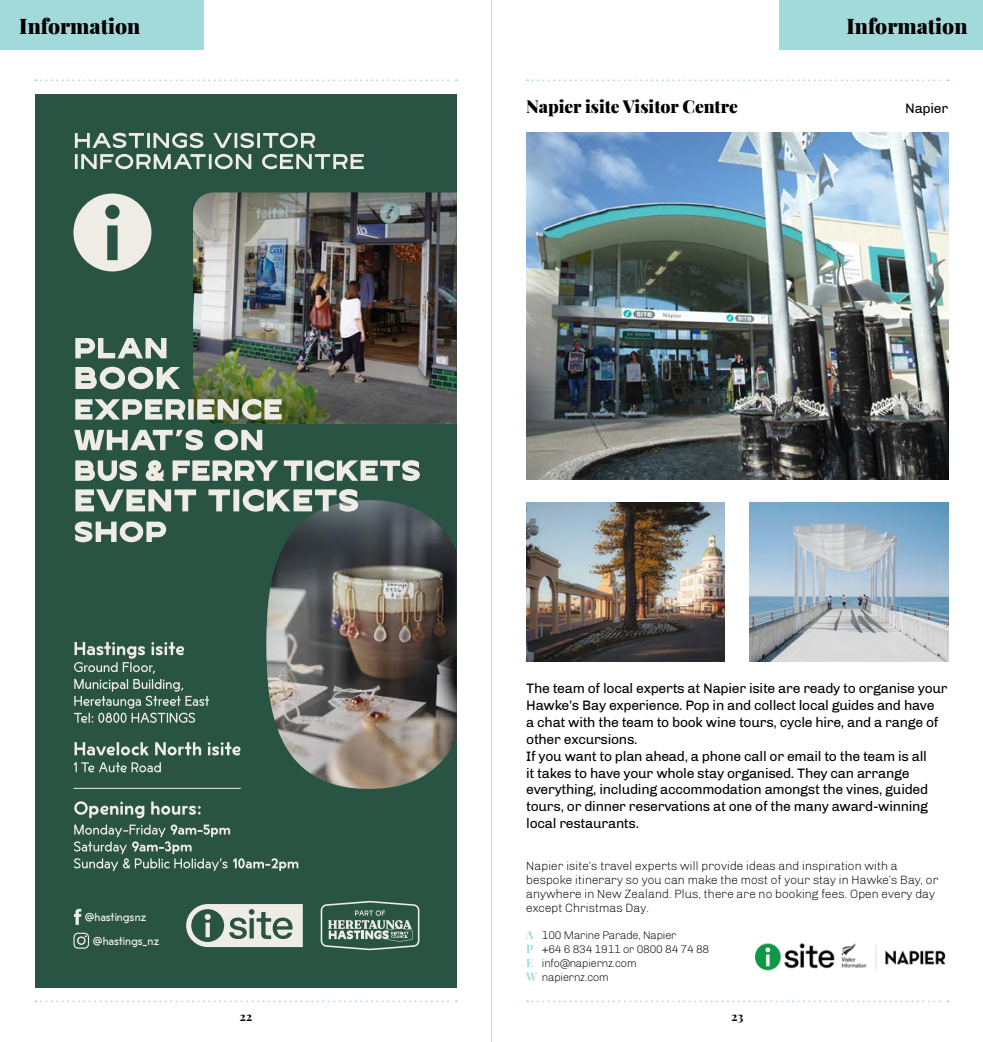
<style>
.page{position:relative;width:983px;height:1042px;background:#fff}
.page>*{position:absolute;margin:0;border:0;box-sizing:border-box;transform-origin:0 0}
.t1{font:900 21px "Playfair Display";color:#000}
.t2{font:900 17.5px "Playfair Display";color:#000}
.t3{font:14px/16.8px "Chivo";letter-spacing:-.02em;color:#000}
.t4{font:300 12.25px/14px "Chivo";letter-spacing:-.02em;color:#000}
.t5{font:700 12.25px "Playfair Display";color:#000}
.t6{font:300 11.38px/14px "Chivo";letter-spacing:-.04em;color:#000}
.t7{font:700 11.38px/14px "Playfair Display";color:#a2dadb;text-align:justify}
.t8{font:10.85px "Lucifer Sans";color:#eeece5}
.s1{font-family:"Playfair Display";font-weight:700;color:#a2dadb}
</style>
<div class="page">
<div style="left:0;top:0;width:203px;height:49px;background:#a2dadb"></div>
<div style="left:779px;top:0;width:203px;height:49px;background:#a2dadb"></div>
<img style="left:754px;top:943px;width:192px;height:28px">
<img style="left:526px;top:132px;width:421px;height:347px">
<img style="left:526px;top:503px;width:198px;height:159px">
<img style="left:749px;top:503px;width:198px;height:159px">
<div style="left:35px;top:94px;width:421px;height:893px;background:#295443"></div>
<img style="left:193px;top:192px;width:263px;height:79px">
<img style="left:266px;top:500px;width:190px;height:289px">
<svg style="left:74px;top:642px;width:135px;height:81px"></svg>
<svg style="left:74px;top:762px;width:87px;height:10px"></svg>
<svg style="left:74px;top:742px;width:166px;height:13px"></svg>
<svg style="left:73px;top:932px;width:16px;height:16px"></svg>
<svg style="left:74px;top:909px;width:7px;height:16px"></svg>
<svg style="left:75px;top:521px;width:91px;height:21px"></svg>
<svg style="left:75px;top:489px;width:283px;height:23px"></svg>
<svg style="left:75px;top:460px;width:345px;height:21px"></svg>
<img style="left:74px;top:271px;width:382px;height:179px">
<svg style="left:75px;top:154px;width:289px;height:15px"></svg>
<svg style="left:75px;top:133px;width:240px;height:15px"></svg>
<div style="left:73px;top:193px;width:78px;height:78px;background:#eeece5;border-radius:50%"></div>
<svg style="left:105px;top:205px;width:15px;height:55px"></svg>
<svg style="left:186px;top:904px;width:117px;height:43px"></svg>
<svg style="left:320px;top:901px;width:99px;height:49px"></svg>
<svg style="left:74px;top:824px;width:224px;height:47px"></svg>
<svg style="left:74px;top:801px;width:127px;height:17px"></svg>
<hr style="left:73px;top:788px;width:168px;height:1px;background:#eeece5">
<svg style="left:527px;top:79px;width:421px;height:2px"></svg>
<svg style="left:527px;top:1000px;width:421px;height:2px"></svg>
<svg style="left:36px;top:1000px;width:421px;height:2px"></svg>
<svg style="left:36px;top:79px;width:421px;height:2px"></svg>
<hr style="left:491px;top:0;width:1px;height:1042px;background:#d1d3d4">
<h1 class="t1" style="left:19px;top:10px;width:122px">Information</h1>
<h1 class="t1" style="left:846px;top:10px;width:122px">Information</h1>
<p class="t2" style="left:526px;top:93px;width:213px">Napier isite Visitor Centre</p>
<p class="t3" style="left:905px;top:100px;width:44px">Napier</p>
<p class="t8" style="left:85px;top:908px;width:63px">@hastingsnz</p>
<p class="t8" style="left:93px;top:932px;width:68px">@hastings_nz</p>
<p class="t3" style="left:526px;top:680px;width:423px">The team of local experts at Napier isite are ready to organise your Hawke’s Bay experience. Pop in and collect local guides and have<br>a chat with the team to book wine tours, cycle hire, and a range of other excursions.<br>If you want to plan ahead, a phone call or email to the team is all<br>it takes to have your whole stay organised. They can arrange everything, including accommodation amongst the vines, guided tours, or dinner reservations at one of the many award-winning local restaurants.</p>
<p class="t4" style="left:526px;top:859px;width:414px">Napier isite’s travel experts will provide ideas and inspiration with a bespoke itinerary so you can make the most of your stay in Hawke’s Bay, or anywhere in New Zealand. Plus, there are no booking fees. Open every day except Christmas Day.</p>
<p class="t7" style="left:526px;top:927px;width:9px">A P E</p>
<p class="t6" style="left:526px;top:970px;width:84px"><span class="s1">W</span> napiernz.com</p>
<p class="t6" style="left:541px;top:928px;width:169px">100 Marine Parade, Napier<br>+64 6 834 1911 or 0800 84 74 88 info@napiernz.com</p>
<p class="t5" style="left:239px;top:1006px;width:14px">22</p>
<p class="t5" style="left:730px;top:1006px;width:14px">23</p>
</div>
